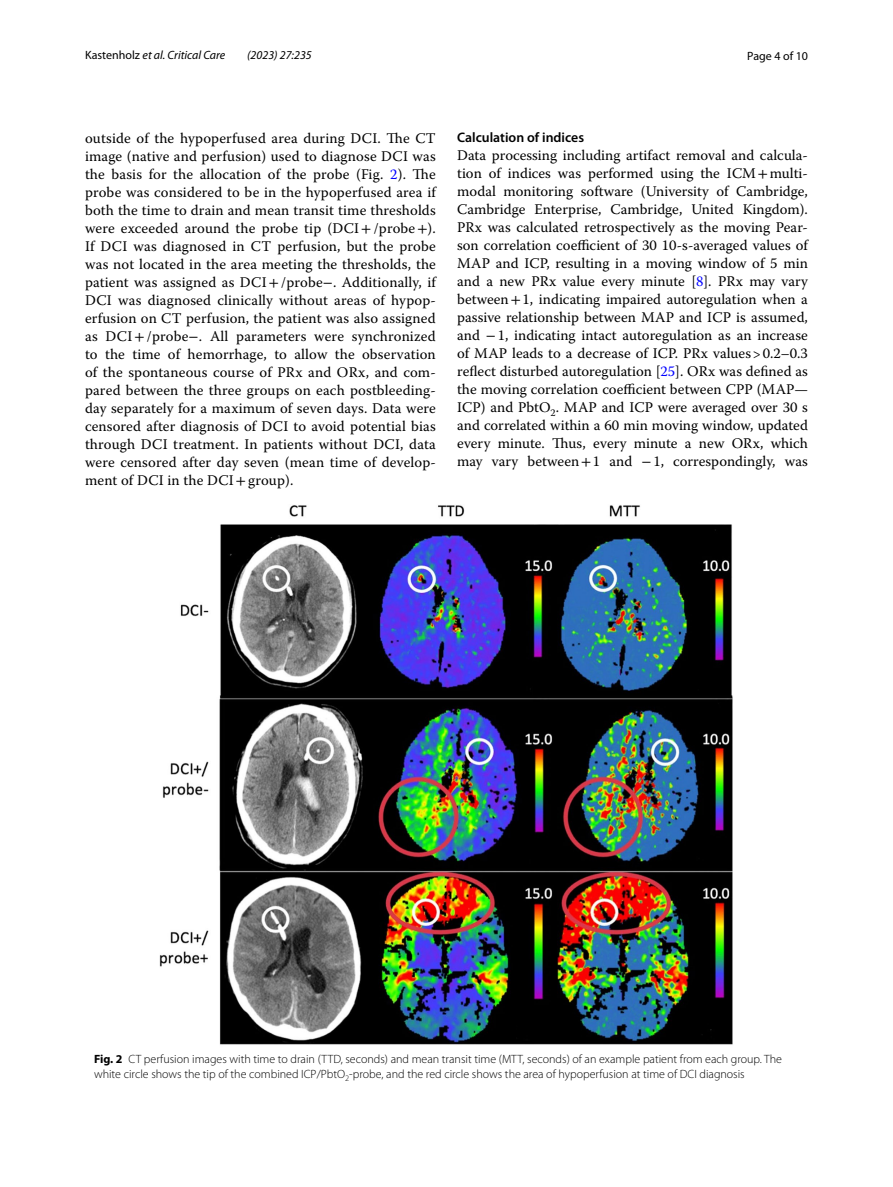
<style>
.page{position:relative;width:893px;height:1187px;background:#fff}
.page>*{position:absolute;margin:0;border:0;box-sizing:border-box;transform-origin:0 0}
.t1{font:14.7px/18px "Warnock Pro";letter-spacing:.01em;color:#000;text-align:justify}
.t2{font:600 13.8px "Myriad Pro";color:#000}
.t3{font:300 12px/15px "Myriad Pro";color:#000}
.t4{font:italic 12px "Myriad Pro";color:#000}
.t5{font:12px "Myriad Pro";color:#000}
.s1{font-style:normal}
.s2{color:#00f}
.s3{font-family:"STIX"}
.s4{font-weight:700}
</style>
<div class="page">
<img style="left:159px;top:505px;width:574px;height:540px">
<p class="t4" style="left:85px;top:48px;width:142px"><span class="s1">Kastenholz</span> et al. Critical Care</p>
<p class="t4" style="left:247px;top:48px;width:66px">(2023) 27:235</p>
<p class="t5" style="left:747px;top:48px;width:62px">Page 4 of 10</p>
<p class="t1" style="left:85px;top:128px;width:352px">outside of the hypoperfused area during DCI. The CT image (native and perfusion) used to diagnose DCI was the basis for the allocation of the probe (Fig. <span class="s2">2</span>). The probe was considered to be in the hypoperfused area if both the time to drain and mean transit time thresholds were exceeded around the probe tip (DCI<span class="s3">+</span>/probe<span class="s3">+</span>).<br>If DCI was diagnosed in CT perfusion, but the probe was not located in the area meeting the thresholds, the patient was assigned as DCI<span class="s3">+</span>/probe<span class="s3">−</span>. Additionally, if DCI was diagnosed clinically without areas of hypop&shy;erfusion on CT perfusion, the patient was also assigned as DCI<span class="s3">+</span>/probe<span class="s3">−</span>. All parameters were synchronized to the time of hemorrhage, to allow the observation of the spontaneous course of PRx and ORx, and com&shy;pared between the three groups on each postbleeding&shy;day separately for a maximum of seven days. Data were censored after diagnosis of DCI to avoid potential bias through DCI treatment. In patients without DCI, data were censored after day seven (mean time of develop&shy;ment of DCI in the DCI<span class="s3">+</span>group).</p>
<p class="t2" style="left:457px;top:129px;width:128px">Calculation of indices</p>
<p class="t1" style="left:457px;top:146px;width:352px">Data processing including artifact removal and calcula&shy;tion of indices was performed using the ICM<span class="s3">+</span>multi&shy;modal monitoring software (University of Cambridge, Cambridge Enterprise, Cambridge, United Kingdom).<br>PRx was calculated retrospectively as the moving Pear&shy;son correlation coefficient of 30 10-s-averaged values of MAP and ICP, resulting in a moving window of 5 min and a new PRx value every minute [<span class="s2">8</span>]. PRx may vary between<span class="s3">+</span>1, indicating impaired autoregulation when a passive relationship between MAP and ICP is assumed, and <span class="s3">−</span>1, indicating intact autoregulation as an increase of MAP leads to a decrease of ICP. PRx values&gt;0.2–0.3 reflect disturbed autoregulation [<span class="s2">25</span>]. ORx was defined as the moving correlation coefficient between CPP (MAP— ICP) and PbtO<sub>2</sub>. MAP and ICP were averaged over 30 s and correlated within a 60 min moving window, updated every minute. Thus, every minute a new ORx, which may vary between<span class="s3">+</span>1 and <span class="s3">−</span>1, correspondingly, was</p>
<p class="t3" style="left:94px;top:1051px;width:689px"><span class="s4">Fig. 2</span> CT perfusion images with time to drain (TTD, seconds) and mean transit time (MTT, seconds) of an example patient from each group. The white circle shows the tip of the combined ICP/PbtO<sub>2</sub>-probe, and the red circle shows the area of hypoperfusion at time of DCI diagnosis</p>
</div>
